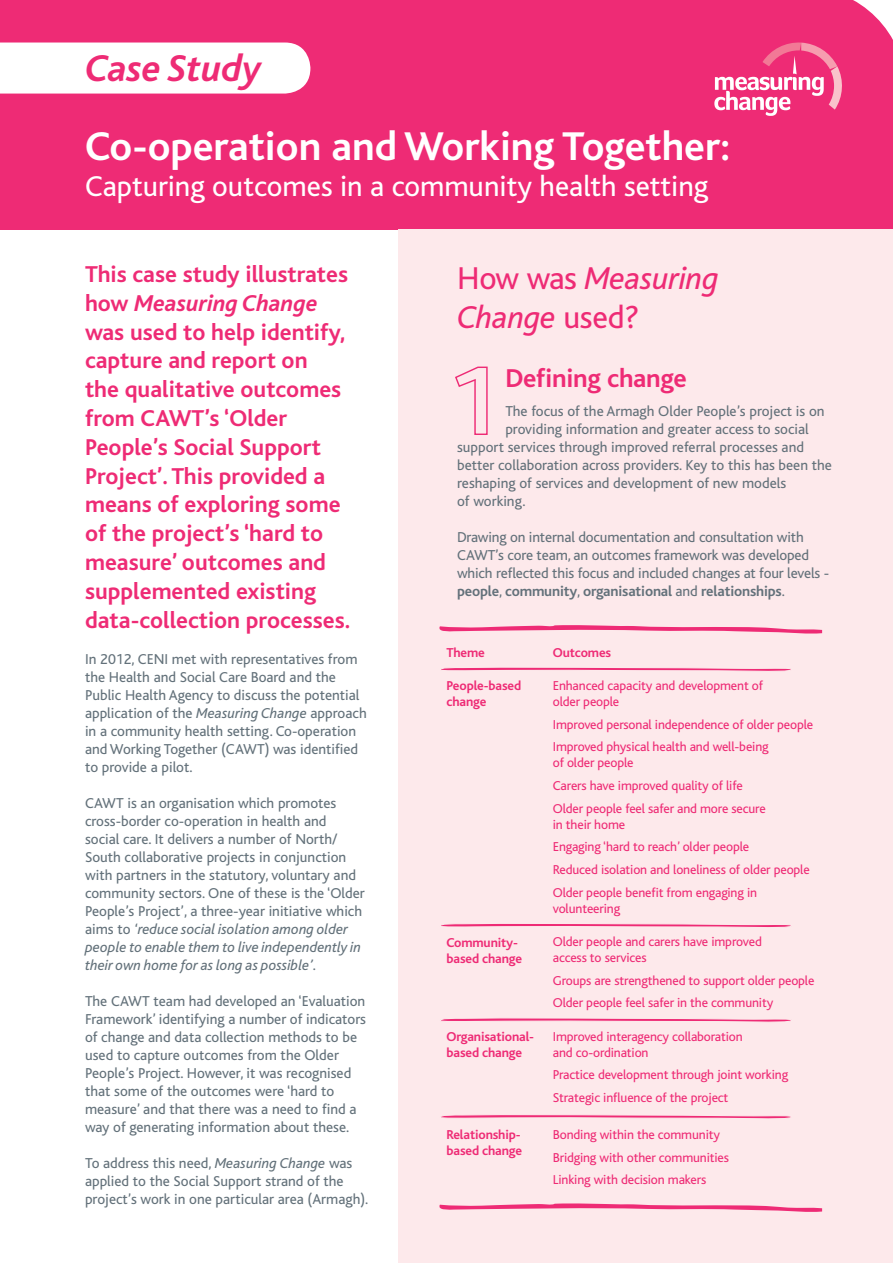
<style>
.page{position:relative;width:893px;height:1263px;background:#fff}
.page>*{position:absolute;margin:0;border:0;box-sizing:border-box;transform-origin:0 0}
.t1{font:700 42px "Bliss";color:#fff}
.t2{font:italic 700 39px "Bliss";color:#ee2b75}
.t3{font:italic 33px/39.6px "Bliss";letter-spacing:-.01em;color:#ee2b75}
.t4{font:30px "Bliss";color:#fff}
.t5{font:700 27px "Bliss";letter-spacing:-.01em;color:#ee2b75}
.t6{font:700 24px/28.8px "Bliss";color:#ee2b75}
.t7{font:15px/18px "Bliss";color:#63717a}
.t8{font:13.5px/22.5px "Bliss";letter-spacing:-.01em;color:#ee2b75}
.t9{font:700 13.5px/16.2px "Bliss";letter-spacing:-.01em;color:#ee2b75}
.s1{font-style:italic}
.s2{font-style:normal}
.s3{font-weight:700}
</style>
<div class="page">
<div style="left:0;top:0;width:803px;height:230px;background:#ee2b75"></div>
<div style="left:0;top:82px;width:893px;height:148px;background:#ee2b75"></div>
<svg style="left:714px;top:0;width:179px;height:116px"></svg>
<div style="left:399px;top:230px;width:494px;height:1033px;background:#fde9eb"></div>
<div style="left:0;top:43px;width:310px;height:51px;background:#fff"></div>
<svg style="left:441px;top:667px;width:350px;height:4px"></svg>
<svg style="left:441px;top:924px;width:350px;height:3px"></svg>
<svg style="left:441px;top:1018px;width:350px;height:4px"></svg>
<svg style="left:441px;top:1115px;width:350px;height:4px"></svg>
<svg style="left:455px;top:366px;width:33px;height:69px"></svg>
<svg style="left:439px;top:625px;width:383px;height:9px"></svg>
<svg style="left:439px;top:1203px;width:383px;height:9px"></svg>
<h2 class="t2" style="left:85px;top:48px;width:178px">Case Study</h2>
<h1 class="t1" style="left:85px;top:124px;width:646px">Co-operation and Working Together:</h1>
<h3 class="t4" style="left:85px;top:170px;width:625px">Capturing outcomes in a community health setting</h3>
<p class="t6" style="left:85px;top:260px;width:267px">This case study illustrates how <span class="s1">Measuring Change </span>was used to help identify, capture and report on<br>the qualitative outcomes from CAWT’s ‘Older<br>People’s Social Support<br>Project’. This provided a means of exploring some of the project’s ‘hard to measure’ outcomes and supplemented existing data-collection processes.</p>
<p class="t7" style="left:85px;top:650px;width:283px">In 2012, CENI met with representatives from the Health and Social Care Board and the Public Health Agency to discuss the potential application of the <span class="s1">Measuring Change</span> approach in a community health setting. Co-operation and Working Together (CAWT) was identified to provide a pilot.</p>
<p class="t7" style="left:85px;top:794px;width:281px">CAWT is an organisation which promotes cross-border co-operation in health and<br>social care. It delivers a number of North/ South collaborative projects in conjunction with partners in the statutory, voluntary and community sectors. One of these is the ‘Older People’s Project’, a three-year initiative which aims to <span class="s1">‘reduce social isolation among older people to enable them to live independently in their own home for as long as possible’</span>.</p>
<p class="t7" style="left:85px;top:992px;width:282px">The CAWT team had developed an ‘Evaluation Framework’ identifying a number of indicators of change and data collection methods to be used to capture outcomes from the Older People’s Project. However, it was recognised that some of the outcomes were ‘hard to measure’ and that there was a need to find a way of generating information about these.</p>
<p class="t7" style="left:85px;top:1154px;width:285px">To address this need, <span class="s1">Measuring Change</span> was applied to the Social Support strand of the project’s work in one particular area (Armagh).</p>
<h3 class="t3" style="left:457px;top:259px;width:263px"><span class="s2">How was</span> Measuring<br>Change <span class="s2">used?</span></h3>
<h3 class="t5" style="left:505px;top:364px;width:183px">Defining change</h3>
<p class="t7" style="left:505px;top:402px;width:321px">The focus of the Armagh Older People’s project is on</p>
<p class="t7" style="left:505px;top:420px;width:305px">providing information and greater access to social</p>
<p class="t7" style="left:457px;top:438px;width:348px">support services through improved referral processes and</p>
<p class="t7" style="left:457px;top:456px;width:376px">better collaboration across providers. Key to this has been the</p>
<p class="t7" style="left:457px;top:474px;width:331px">reshaping of services and development of new models</p>
<p class="t7" style="left:457px;top:492px;width:70px">of working.</p>
<p class="t7" style="left:457px;top:528px;width:374px">Drawing on internal documentation and consultation with CAWT’s core team, an outcomes framework was developed which reflected this focus and included changes at four levels - <span class="s3">people</span>, <span class="s3">community</span>, <span class="s3">organisational</span> and <span class="s3">relationships</span>.</p>
<p class="t9" style="left:446px;top:644px;width:40px">Theme</p>
<p class="t9" style="left:446px;top:678px;width:76px">People-based change</p>
<p class="t9" style="left:446px;top:935px;width:77px">Community&shy;based change</p>
<p class="t9" style="left:446px;top:1029px;width:89px">Organisational&shy;based change</p>
<p class="t9" style="left:446px;top:1127px;width:77px">Relationship&shy;based change</p>
<p class="t9" style="left:553px;top:644px;width:60px">Outcomes</p>
<p class="t8" style="left:553px;top:678px;width:212px;line-height:16.2px">Enhanced capacity and development of older people</p>
<p class="t8" style="left:553px;top:713px;width:262px">Improved personal independence of older people<br>Improved physical health and well-being</p>
<p class="t8" style="left:553px;top:752px;width:215px">of older people<br>Carers have improved quality of life<br>Older people feel safer and more secure</p>
<p class="t8" style="left:553px;top:813px;width:258px">in their home<br>Engaging ‘hard to reach’ older people<br>Reduced isolation and loneliness of older people Older people benefit from engaging in</p>
<p class="t8" style="left:553px;top:897px;width:69px">volunteering</p>
<p class="t8" style="left:553px;top:934px;width:211px;line-height:16.2px">Older people and carers have improved access to services</p>
<p class="t8" style="left:553px;top:969px;width:263px">Groups are strengthened to support older people<br>Older people feel safer in the community</p>
<p class="t8" style="left:553px;top:1028px;width:191px;line-height:16.2px">Improved interagency collaboration and co-ordination</p>
<p class="t8" style="left:553px;top:1064px;width:237px">Practice development through joint working<br>Strategic influence of the project</p>
<p class="t8" style="left:553px;top:1124px;width:178px">Bonding within the community<br>Bridging with other communities<br>Linking with decision makers</p>
</div>
